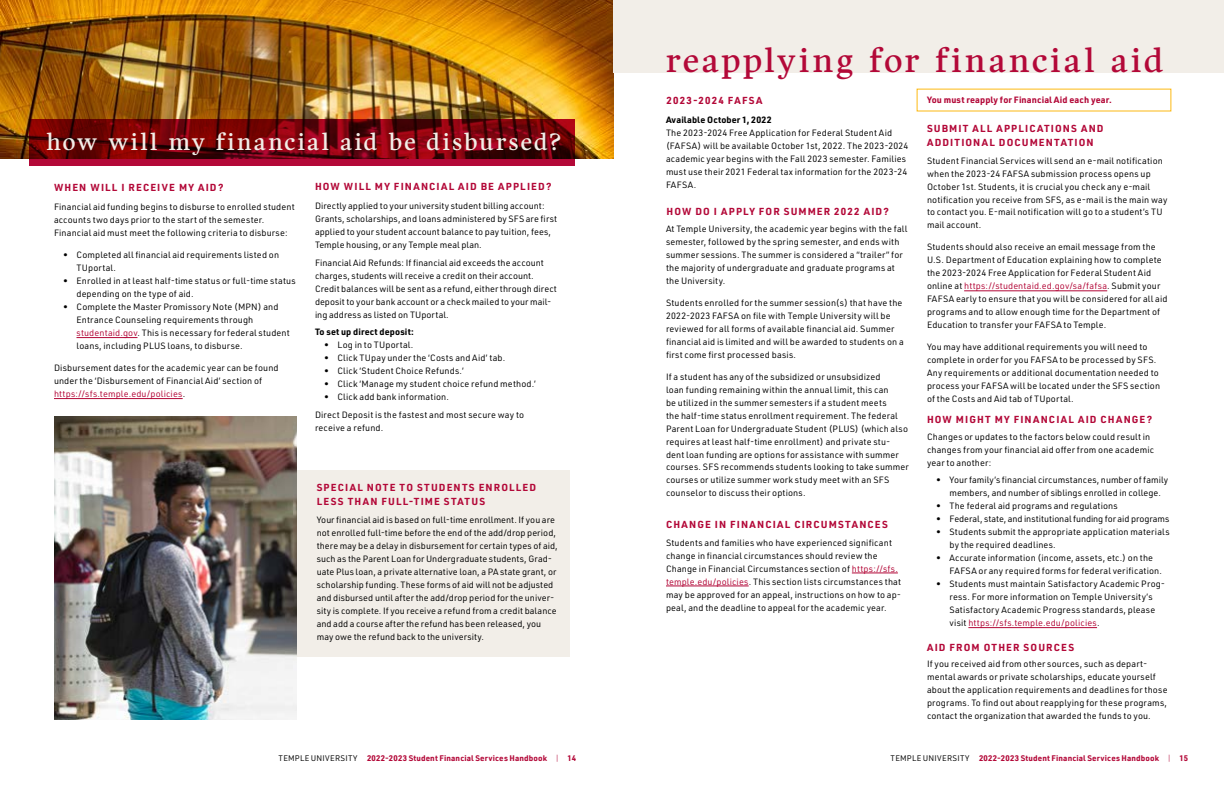
<style>
.page{position:relative;width:1224px;height:792px;background:#fff}
.page>*{position:absolute;margin:0;border:0;box-sizing:border-box;transform-origin:0 0}
.t1{font:34px "Harfang";letter-spacing:.09em;color:#b30838}
.t2{font:24px "Harfang";letter-spacing:.095em;color:#f2eee8}
.t3{font:700 10px/14px "URWDIN";letter-spacing:.12em;color:#b30838}
.t4{font:9px/13px "URWDIN";letter-spacing:.015em;color:#000}
.t5{font:9px "URWDIN";letter-spacing:-.005em;color:#000}
.t6{font:700 9px "URWDIN";letter-spacing:.015em;color:#000}
.t7{font:700 9px "URWDIN";letter-spacing:.01em;color:#b30838}
.t8{font:700 8px "URWDIN";letter-spacing:.02em;color:#b30838}
.s1{color:#b30838}
.s2{font-weight:400;color:#000}
.s3{font-weight:300}
</style>
<div class="page">
<img style="left:0;top:0;width:613px;height:158px">
<svg style="left:30px;top:120px;width:545px;height:46px;background:#770310"></svg>
<hr style="left:964px;top:291px;width:143px;height:1px;background:#b30838">
<hr style="left:968px;top:627px;width:129px;height:1px;background:#b30838">
<hr style="left:852px;top:573px;width:46px;height:1px;background:#b30838">
<hr style="left:666px;top:586px;width:83px;height:1px;background:#b30838">
<div style="left:613px;top:0;width:611px;height:72px;background:#f2eee8"></div>
<div style="left:269px;top:470px;width:300px;height:187px;background:#f2eee8"></div>
<hr style="left:76px;top:337px;width:62px;height:1px;background:#b30838">
<hr style="left:54px;top:398px;width:129px;height:1px;background:#b30838">
<img style="left:54px;top:416px;width:243px;height:304px">
<h1 class="t1" style="left:666px;top:39px;width:499px">reapplying for financial aid</h1>
<h2 class="t2" style="left:46px;top:127px;width:516px">how will my financial aid be disbursed?</h2>
<p class="t3" style="left:54px;top:180px;width:171px">WHEN WILL I RECEIVE MY AID?</p>
<p class="t4" style="left:54px;top:200px;width:242px">Financial aid funding begins to disburse to enrolled student accounts two days prior to the start of the semester.<br>Financial aid must meet the following criteria to disburse:</p>
<p class="t4" style="left:76px;top:248px;width:204px;text-indent:-14px">• Completed all financial aid requirements listed on<br>TUportal.</p>
<p class="t4" style="left:76px;top:274px;width:221px;text-indent:-14px">• Enrolled in at least half-time status or full-time status depending on the type of aid.</p>
<p class="t4" style="left:76px;top:300px;width:215px;text-indent:-14px">• Complete the Master Promissory Note (MPN) and Entrance Counseling requirements through <span class="s1">studentaid.gov</span>. This is necessary for federal student loans, including PLUS loans, to disburse.</p>
<p class="t4" style="left:54px;top:361px;width:226px">Disbursement dates for the academic year can be found under the ‘Disbursement of Financial Aid’ section of <span class="s1">https://sfs.temple.edu/policies</span>.</p>
<p class="t3" style="left:315px;top:179px;width:238px">HOW WILL MY FINANCIAL AID BE APPLIED?</p>
<p class="t4" style="left:315px;top:199px;width:244px">Directly applied to your university student billing account:<br>Grants, scholarships, and loans administered by SFS are first applied to your student account balance to pay tuition, fees, Temple housing, or any Temple meal plan.</p>
<p class="t4" style="left:315px;top:256px;width:243px">Financial Aid Refunds: If financial aid exceeds the account charges, students will receive a credit on their account.<br>Credit balances will be sent as a refund, either through direct deposit to your bank account or a check mailed to your mail&shy;ing address as listed on TUportal.</p>
<p class="t6" style="left:315px;top:326px;width:100px">To set up direct deposit:</p>
<p class="t4" style="left:324px;top:338px;width:91px">• Log in to TUportal.</p>
<p class="t4" style="left:324px;top:351px;width:183px">• Click TUpay under the ‘Costs and Aid’ tab.</p>
<p class="t4" style="left:324px;top:364px;width:141px">• Click ‘Student Choice Refunds.’</p>
<p class="t4" style="left:324px;top:377px;width:213px">• Click ‘Manage my student choice refund method.’</p>
<p class="t4" style="left:315px;top:388px;width:211px;line-height:17.5px;text-indent:9px">• Click add bank information.<br>Direct Deposit is the fastest and most secure way to</p>
<p class="t4" style="left:315px;top:421px;width:70px">receive a refund.</p>
<p class="t3" style="left:317px;top:480px;width:221px">SPECIAL NOTE TO STUDENTS ENROLLED<br>LESS THAN FULL-TIME STATUS</p>
<p class="t4" style="left:317px;top:513px;width:243px">Your financial aid is based on full-time enrollment. If you are not enrolled full-time before the end of the add/drop period, there may be a delay in disbursement for certain types of aid, such as the Parent Loan for Undergraduate students, Grad&shy;uate Plus loan, a private alternative loan, a PA state grant, or scholarship funding. These forms of aid will not be adjusted and disbursed until after the add/drop period for the univer&shy;sity is complete. If you receive a refund from a credit balance and add a course after the refund has been released, you may owe the refund back to the university.</p>
<p class="t3" style="left:667px;top:93px;width:97px">2023-2024 FAFSA</p>
<p class="t7" style="left:927px;top:93px;width:186px">You must reapply for Financial Aid each year.</p>
<p class="t6" style="left:666px;top:114px;width:107px">Available October 1, 2022</p>
<p class="t4" style="left:666px;top:126px;width:244px">The 2023-2024 Free Application for Federal Student Aid (FAFSA) will be available October 1st, 2022. The 2023-2024 academic year begins with the Fall 2023 semester. Families must use their 2021 Federal tax information for the 2023-24<br>FAFSA.</p>
<p class="t3" style="left:667px;top:204px;width:224px">HOW DO I APPLY FOR SUMMER 2022 AID?</p>
<p class="t4" style="left:666px;top:222px;width:243px">At Temple University, the academic year begins with the fall semester, followed by the spring semester, and ends with summer sessions. The summer is considered a “trailer” for the majority of undergraduate and graduate programs at the University.</p>
<p class="t4" style="left:666px;top:296px;width:239px">Students enrolled for the summer session(s) that have the 2022-2023 FAFSA on file with Temple University will be reviewed for all forms of available financial aid. Summer financial aid is limited and will be awarded to students on a first come first processed basis.</p>
<p class="t4" style="left:666px;top:370px;width:244px">If a student has any of the subsidized or unsubsidized<br>loan funding remaining within the annual limit, this can<br>be utilized in the summer semesters if a student meets<br>the half-time status enrollment requirement. The federal Parent Loan for Undergraduate Student (PLUS) (which also requires at least half-time enrollment) and private stu&shy;dent loan funding are options for assistance with summer courses. SFS recommends students looking to take summer courses or utilize summer work study meet with an SFS counselor to discuss their options.</p>
<p class="t3" style="left:666px;top:517px;width:223px">CHANGE IN FINANCIAL CIRCUMSTANCES</p>
<p class="t4" style="left:666px;top:536px;width:237px">Students and families who have experienced significant change in financial circumstances should review the Change in Financial Circumstances section of <span class="s1">https://sfs. temple.edu/policies</span>. This section lists circumstances that may be approved for an appeal, instructions on how to ap&shy;peal, and the deadline to appeal for the academic year.</p>
<p class="t3" style="left:927px;top:121px;width:178px">SUBMIT ALL APPLICATIONS AND<br>ADDITIONAL DOCUMENTATION</p>
<p class="t4" style="left:927px;top:154px;width:242px">Student Financial Services will send an e-mail notification when the 2023-24 FAFSA submission process opens up October 1st. Students, it is crucial you check any e-mail notification you receive from SFS, as e-mail is the main way to contact you. E-mail notification will go to a student’s TU mail account.</p>
<p class="t4" style="left:927px;top:241px;width:242px">Students should also receive an email message from the U.S. Department of Education explaining how to complete the 2023-2024 Free Application for Federal Student Aid online at <span class="s1">https://studentaid.ed.gov/sa/fafsa</span>. Submit your FAFSA early to ensure that you will be considered for all aid programs and to allow enough time for the Department of Education to transfer your FAFSA to Temple.</p>
<p class="t4" style="left:927px;top:340px;width:235px">You may have additional requirements you will need to complete in order for you FAFSA to be processed by SFS.<br>Any requirements or additional documentation needed to process your FAFSA will be located under the SFS section of the Costs and Aid tab of TUportal.</p>
<p class="t3" style="left:927px;top:412px;width:227px">HOW MIGHT MY FINANCIAL AID CHANGE?</p>
<p class="t4" style="left:927px;top:430px;width:229px">Changes or updates to the factors below could result in changes from your financial aid offer from one academic year to another:</p>
<p class="t4" style="left:950px;top:473px;width:220px;text-indent:-14px">• Your family’s financial circumstances, number of family members, and number of siblings enrolled in college.</p>
<p class="t4" style="left:936px;top:499px;width:183px">• The federal aid programs and regulations</p>
<p class="t5" style="left:936px;top:513px;width:235px">• Federal, state, and institutional funding for aid programs</p>
<p class="t4" style="left:950px;top:525px;width:222px;text-indent:-14px">• Students submit the appropriate application materials by the required deadlines.</p>
<p class="t4" style="left:950px;top:551px;width:214px;text-indent:-14px">• Accurate information (income, assets, etc.) on the<br>FAFSA or any required forms for federal verification.</p>
<p class="t4" style="left:950px;top:577px;width:217px;text-indent:-14px">• Students must maintain Satisfactory Academic Prog&shy;ress. For more information on Temple University’s Satisfactory Academic Progress standards, please visit <span class="s1">https://sfs.temple.edu/policies</span>.</p>
<p class="t3" style="left:927px;top:640px;width:149px">AID FROM OTHER SOURCES</p>
<p class="t4" style="left:927px;top:657px;width:242px">If you received aid from other sources, such as depart&shy;mental awards or private scholarships, educate yourself about the application requirements and deadlines for those programs. To find out about reapplying for these programs, contact the organization that awarded the funds to you.</p>
<p class="t8" style="left:279px;top:752px;width:299px"><span class="s2">TEMPLE UNIVERSITY</span> 2022-2023 Student Financial Services Handbook <span class="s3">|</span> 14</p>
<p class="t8" style="left:891px;top:752px;width:299px"><span class="s2">TEMPLE UNIVERSITY</span> 2022-2023 Student Financial Services Handbook <span class="s3">|</span> 15</p>
</div>
